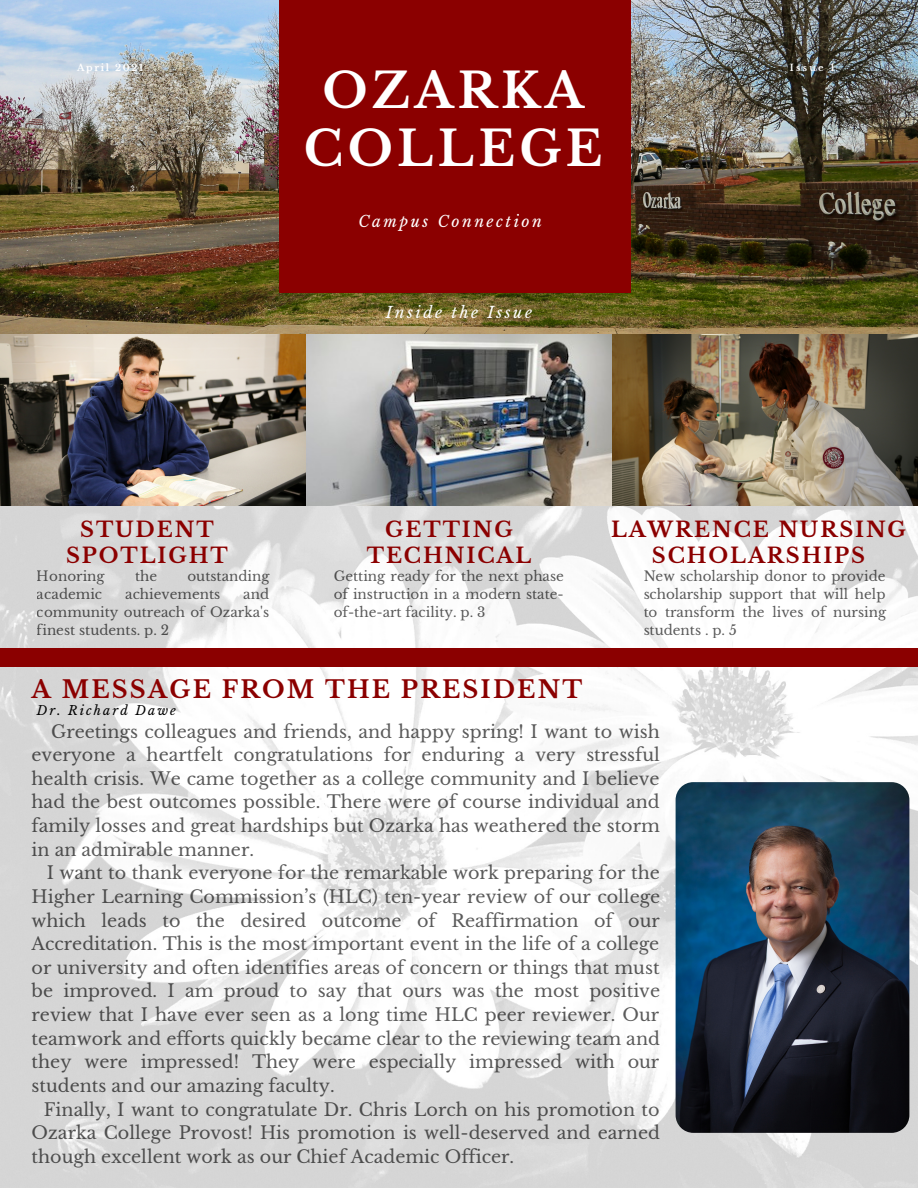
<style>
.page{position:relative;width:918px;height:1188px;background:#fff}
.page>*{position:absolute;margin:0;border:0;box-sizing:border-box;transform-origin:0 0}
.t1{font:700 48px "Libre Baskerville";letter-spacing:.09em;color:#fff}
.t2{font:700 24px "Libre Baskerville";letter-spacing:.09em;color:#8b0000}
.t3{font:700 21px/25.8px "Libre Baskerville";letter-spacing:.09em;color:#8b0000;text-align:center}
.t4{font:17.55px/23.7px "Libre Baskerville";color:#000;text-align:justify}
.t5{font:italic 15.6px "Libre Baskerville";letter-spacing:.16em;color:#fff}
.t6{font:13.5px/18px "Libre Baskerville";color:#000;text-align:justify}
.t7{font:italic 12.75px "Libre Baskerville";letter-spacing:.16em;color:#000}
.t8{font:700 9.3px "Libre Baskerville";letter-spacing:.18em;color:#fff}
</style>
<div class="page">
<img style="left:0;top:506px;width:918px;height:682px">
<img style="left:0;top:0;width:918px;height:506px">
<div style="left:280px;top:0;width:351px;height:293px;background:#8b0000"></div>
<div style="left:0;top:648px;width:918px;height:18px;background:#8b0000"></div>
<img style="left:676px;top:782px;width:233px;height:351px;border-radius:18px">
<p class="t8" style="left:77px;top:62px;width:68px">April 2021</p>
<p class="t1" style="left:323px;top:61px;width:263px">OZARKA</p>
<p class="t1" style="left:304px;top:119px;width:300px">COLLEGE</p>
<p class="t5" style="left:358px;top:212px;width:185px">Campus Connection</p>
<p class="t5" style="left:386px;top:303px;width:148px">Inside the Issue</p>
<p class="t8" style="left:790px;top:62px;width:46px">Issue 1</p>
<p class="t3" style="left:66px;top:517px;width:163px">STUDENT<br>SPOTLIGHT</p>
<p class="t3" style="left:367px;top:517px;width:166px">GETTING<br>TECHNICAL</p>
<p class="t6" style="left:37px;top:567px;width:69px">Honoring</p>
<p class="t6" style="left:135px;top:567px;width:24px">the</p>
<p class="t6" style="left:187px;top:567px;width:84px">outstanding</p>
<p class="t6" style="left:37px;top:585px;width:67px">academic</p>
<p class="t6" style="left:125px;top:585px;width:97px">achievements</p>
<p class="t6" style="left:37px;top:585px;width:234px;text-indent:206px">and community outreach of Ozarka's finest students. p. 2</p>
<p class="t6" style="left:334px;top:567px;width:232px">Getting ready for the next phase of instruction in a modern state&shy;of-the-art facility. p. 3</p>
<p class="t2" style="left:32px;top:675px;width:552px">A MESSAGE FROM THE PRESIDENT</p>
<p class="t7" style="left:37px;top:703px;width:141px">Dr. Richard Dawe</p>
<p class="t3" style="left:611px;top:517px;width:297px">LAWRENCE NURSING<br>SCHOLARSHIPS</p>
<p class="t6" style="left:643px;top:567px;width:244px">New scholarship donor to provide scholarship support that will help to transform the lives of nursing students . p. 5</p>
<p class="t4" style="left:32px;top:720px;width:630px;text-indent:20px">Greetings colleagues and friends, and happy spring! I want to wish everyone a heartfelt congratulations for enduring a very stressful health crisis. We came together as a college community and I believe had the best outcomes possible. There were of course individual and family losses and great hardships but Ozarka has weathered the storm in an admirable manner.</p>
<p class="t4" style="left:32px;top:861px;width:630px;text-indent:15px">I want to thank everyone for the remarkable work preparing for the Higher Learning Commission’s (HLC) ten-year review of our college which leads to the desired outcome of Reaffirmation of our Accreditation. This is the most important event in the life of a college or university and often identifies areas of concern or things that must be improved. I am proud to say that ours was the most positive review that I have ever seen as a long time HLC peer reviewer. Our teamwork and efforts quickly became clear to the reviewing team and they were impressed! They were especially impressed with our students and our amazing faculty.</p>
<p class="t4" style="left:32px;top:1098px;width:630px;text-indent:12px">Finally, I want to congratulate Dr. Chris Lorch on his promotion to Ozarka College Provost! His promotion is well-deserved and earned though excellent work as our Chief Academic Officer.</p>
</div>
